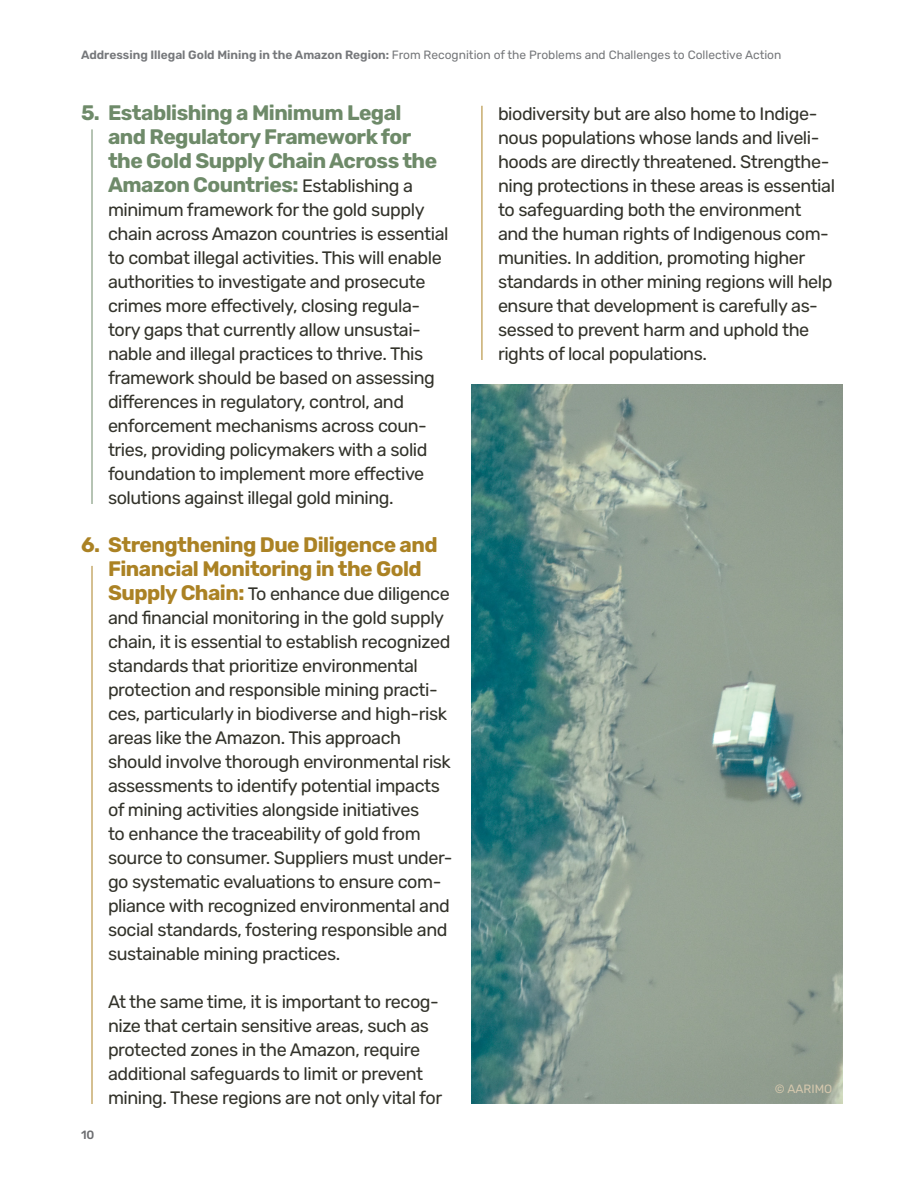
<style>
.page{position:relative;width:918px;height:1188px;background:#fff}
.page>*{position:absolute;margin:0;border:0;box-sizing:border-box;transform-origin:0 0}
.t1{font:700 21px/24px "Rubik";letter-spacing:-.025em;color:#6e8a69}
.t2{font:700 21px/24px "Rubik";letter-spacing:-.025em;color:#ab8224;text-align:center}
.t3{font:18px/24px "Rubik";letter-spacing:-.025em;color:#33332b}
.t4{font:12px "Rubik";color:#76787b}
.t5{font:12px "Rubik";color:#d4c7ad}
.t6{font:500 12px "Rubik";color:#6c6d70}
.s1{font-weight:600}
.s2{font-weight:400;font-size:18px;color:#33332b}
.s3{font-weight:700;font-size:21px;color:#ab8224}
</style>
<div class="page">
<img style="left:471px;top:384px;width:372px;height:720px">
<hr style="left:92px;top:129px;width:1px;height:375px;background:#6e8a69">
<hr style="left:92px;top:566px;width:1px;height:538px;background:#ab8224">
<hr style="left:482px;top:106px;width:1px;height:254px;background:#ab8224">
<p class="t4" style="left:81px;top:48px;width:702px"><span class="s1">Addressing Illegal Gold Mining in the Amazon Region:</span> From Recognition of the Problems and Challenges to Collective Action</p>
<p class="t1" style="left:108px;top:101px;width:331px;text-indent:-27px">5. Establishing a Minimum Legal and Regulatory Framework for the Gold Supply Chain Across the<br>Amazon Countries: <span class="s2">Establishing a</span></p>
<p class="t3" style="left:108px;top:198px;width:342px">minimum framework for the gold supply chain across Amazon countries is essential to combat illegal activities. This will enable authorities to investigate and prosecute crimes more effectively, closing regula&shy;tory gaps that currently allow unsustai&shy;nable and illegal practices to thrive. This framework should be based on assessing differences in regulatory, control, and enforcement mechanisms across coun&shy;tries, providing policymakers with a solid foundation to implement more effective solutions against illegal gold mining.</p>
<p class="t2" style="left:81px;top:533px;width:358px">6. Strengthening Due Diligence and<br>Financial Monitoring in the Gold</p>
<p class="t3" style="left:108px;top:582px;width:346px"><span class="s3">Supply Chain:</span> To enhance due diligence and financial monitoring in the gold supply chain, it is essential to establish recognized standards that prioritize environmental protection and responsible mining practi&shy;ces, particularly in biodiverse and high-risk areas like the Amazon. This approach should involve thorough environmental risk assessments to identify potential impacts of mining activities alongside initiatives<br>to enhance the traceability of gold from source to consumer. Suppliers must under&shy;go systematic evaluations to ensure com&shy;pliance with recognized environmental and social standards, fostering responsible and sustainable mining practices.</p>
<p class="t3" style="left:108px;top:990px;width:336px">At the same time, it is important to recog&shy;nize that certain sensitive areas, such as protected zones in the Amazon, require additional safeguards to limit or prevent mining. These regions are not only vital for</p>
<p class="t6" style="left:81px;top:1128px;width:15px">10</p>
<p class="t3" style="left:498px;top:102px;width:339px">biodiversity but are also home to Indige&shy;nous populations whose lands and liveli&shy;hoods are directly threatened. Strengthe&shy;ning protections in these areas is essential to safeguarding both the environment and the human rights of Indigenous com&shy;munities. In addition, promoting higher standards in other mining regions will help ensure that development is carefully as&shy;sessed to prevent harm and uphold the rights of local populations.</p>
<p class="t5" style="left:775px;top:1082px;width:59px">© AARIMO</p>
</div>
